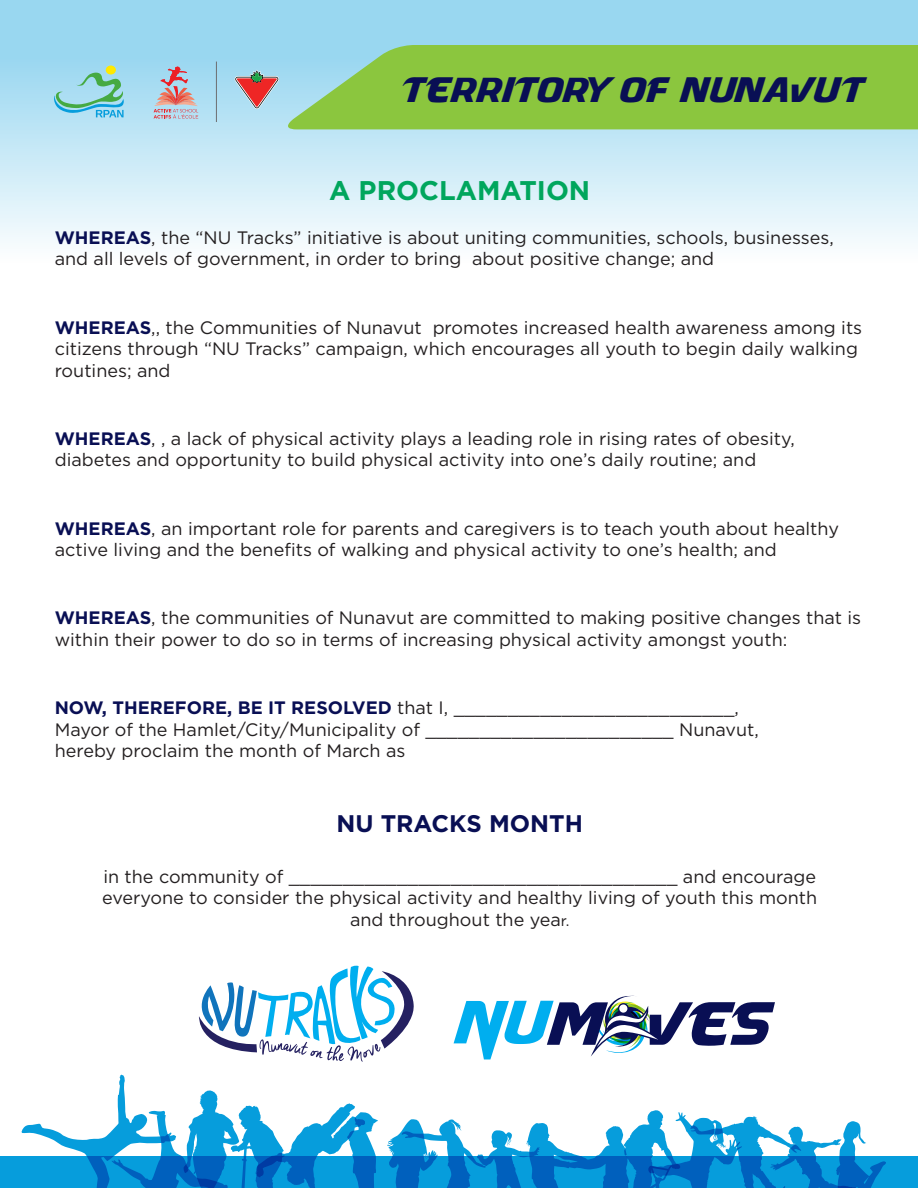
<style>
.page{position:relative;width:918px;height:1188px;background:#fff}
.page>*{position:absolute;margin:0;border:0;box-sizing:border-box;transform-origin:0 0}
.t1{font:33px "Masque";color:#090f54}
.t2{font:700 27px "Gotham";color:#00a65d}
.t3{font:700 24px "Gotham";color:#090f54}
.t4{font:18px/21.6px "Gotham";color:#231f20}
.s1{font-weight:700;color:#090f54}
.s2{font-size:15px}
</style>
<div class="page">
<div style="left:0;top:0;width:918px;height:292px;background:linear-gradient(to bottom,#88d0ee,#fff)"></div>
<div style="left:0;top:1156px;width:918px;height:32px;background:#069ddc"></div>
<svg style="left:454px;top:995px;width:321px;height:64px"></svg>
<svg style="left:619px;top:1004px;width:9px;height:9px"></svg>
<svg style="left:198px;top:965px;width:216px;height:97px"></svg>
<svg style="left:387px;top:1110px;width:499px;height:78px"></svg>
<svg style="left:21px;top:1074px;width:357px;height:114px"></svg>
<div style="left:106px;top:66px;width:10px;height:9px;background:#ffe901;border-radius:50%"></div>
<svg style="left:54px;top:71px;width:70px;height:46px;background:#8aced0"></svg>
<hr style="left:216px;top:62px;width:1px;height:60px;background:#6d6e71">
<svg style="left:235px;top:70px;width:44px;height:39px;background:#ba959b"></svg>
<svg style="left:154px;top:66px;width:44px;height:53px;background:#beb2be"></svg>
<svg style="left:279px;top:45px;width:639px;height:84px;background:#8dc74e"></svg>
<p class="t1" style="left:403px;top:70px;width:463px">TERRITORY OF NUNAVUT</p>
<p class="t2" style="left:329px;top:172px;width:263px">A PROCLAMATION</p>
<p class="t4" style="left:55px;top:226px;width:781px"><span class="s1">WHEREAS</span>, the “NU Tracks” initiative is about uniting communities, schools, businesses, and all levels of government, in order to bring about positive change; and</p>
<p class="t4" style="left:55px;top:316px;width:809px"><span class="s1">WHEREAS</span>,, the Communities of Nunavut promotes increased health awareness among its citizens through “NU Tracks” campaign, which encourages all youth to begin daily walking routines; and</p>
<p class="t4" style="left:55px;top:427px;width:742px"><span class="s1">WHEREAS</span>, , a lack of physical activity plays a leading role in rising rates of obesity, diabetes and opportunity to build physical activity into one’s daily routine; and</p>
<p class="t4" style="left:55px;top:517px;width:786px"><span class="s1">WHEREAS</span>, an important role for parents and caregivers is to teach youth about healthy active living and the benefits of walking and physical activity to one’s health; and</p>
<p class="t4" style="left:55px;top:607px;width:808px"><span class="s1">WHEREAS</span>, the communities of Nunavut are committed to making positive changes that is within their power to do so in terms of increasing physical activity amongst youth:</p>
<p class="t4" style="left:55px;top:696px;width:706px"><span class="s1">NOW, THEREFORE, BE IT RESOLVED</span> that I, __________________________,<br>Mayor of the Hamlet/City/Municipality of _______________________ Nunavut, hereby proclaim the month of March as</p>
<p class="t3" style="left:336px;top:808px;width:248px">NU TRACKS MONTH</p>
<p class="t4" style="left:102px;top:865px;width:717px;text-align:center">in the community of ____________________________________ and encourage everyone to consider the physical activity and healthy living of youth this month and throughout the yea<span class="s2">r.</span></p>
</div>
